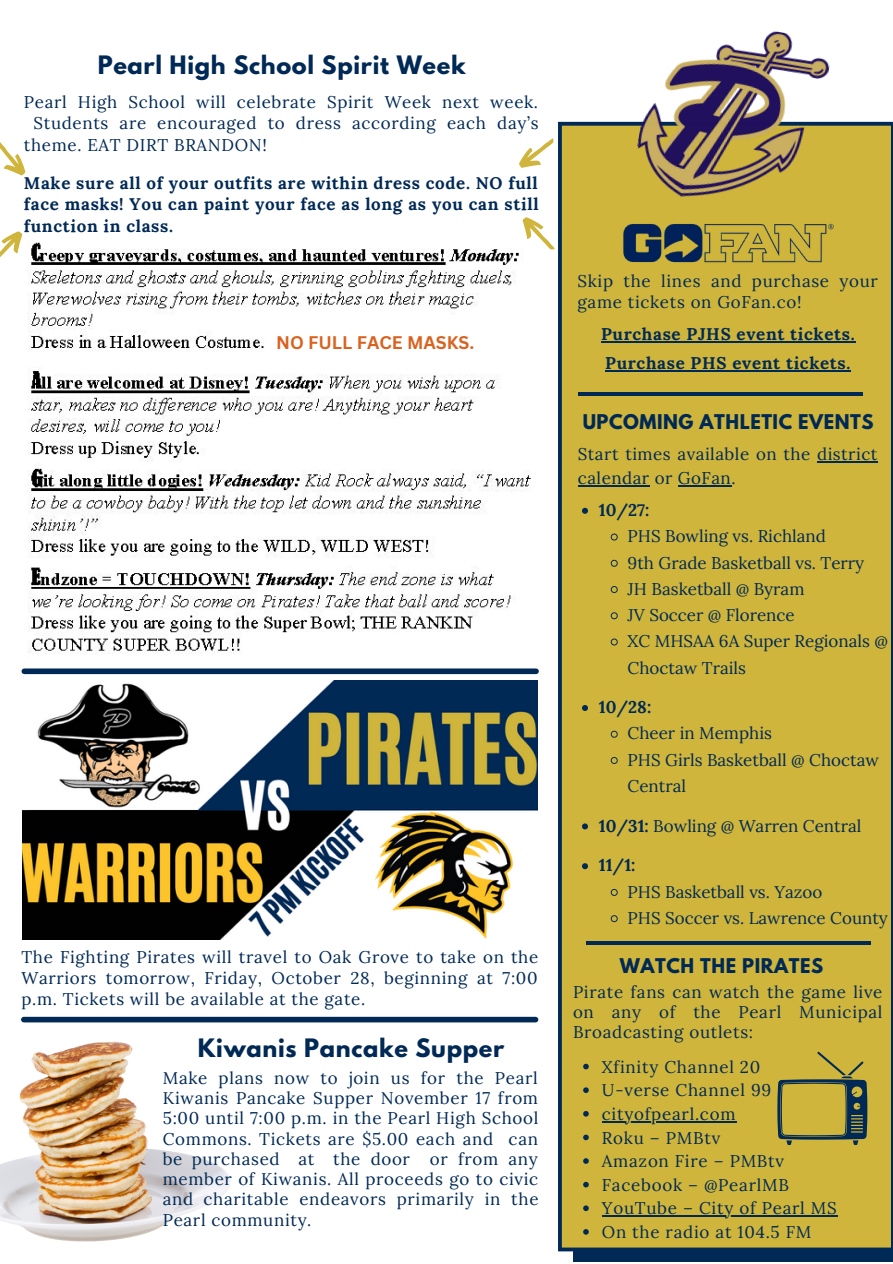
<style>
.page{position:relative;width:893px;height:1264px;background:#fff}
.page>*{position:absolute;margin:0;border:0;box-sizing:border-box;transform-origin:0 0}
.t1{font:700 22.5px "League Spartan";letter-spacing:.03em;color:#002955}
.t2{font:700 18px "League Spartan";letter-spacing:.03em;color:#002955}
.t3{font:700 17.85px "Canva Sans";color:#da6220}
.t4{font:16.95px/20.2px "Lora";letter-spacing:.04em;color:#002955}
.t5{font:16.95px/26.2px "Lora";color:#002955}
.t6{font:700 16.95px/21.3px "Lora";letter-spacing:.04em;color:#002955}
.s1{font-weight:700}
</style>
<div class="page">
<div style="left:558px;top:122px;width:334px;height:1129px;background:#cfb53b"></div>
<img style="left:630px;top:31px;width:203px;height:187px">
<hr style="left:578px;top:392px;width:285px;height:3px;background:#002955">
<img style="left:619px;top:218px;width:218px;height:53px">
<hr style="left:586px;top:941px;width:284px;height:4px;background:#002955">
<img style="left:23px;top:681px;width:514px;height:258px">
<div style="left:24px;top:668px;width:512px;height:6px;background:#002955"></div>
<svg style="left:583px;top:1063px;width:5px;height:6px"></svg>
<svg style="left:583px;top:1087px;width:5px;height:5px"></svg>
<svg style="left:583px;top:1110px;width:5px;height:6px"></svg>
<hr style="left:601px;top:1121px;width:135px;height:1px;background:#002955">
<svg style="left:583px;top:1134px;width:5px;height:6px"></svg>
<svg style="left:583px;top:1158px;width:5px;height:5px"></svg>
<svg style="left:583px;top:1181px;width:5px;height:6px"></svg>
<svg style="left:583px;top:1205px;width:5px;height:5px"></svg>
<hr style="left:601px;top:1215px;width:236px;height:1px;background:#002955">
<svg style="left:583px;top:1228px;width:5px;height:6px"></svg>
<svg style="left:777px;top:1051px;width:90px;height:93px;background:#9e9441"></svg>
<div style="left:24px;top:1016px;width:511px;height:6px;background:#002955"></div>
<img style="left:0;top:1041px;width:230px;height:201px">
<img style="left:28px;top:242px;width:503px;height:411px">
<svg style="left:0;top:142px;width:26px;height:34px"></svg>
<hr style="left:601px;top:341px;width:254px;height:2px;background:#002955">
<hr style="left:605px;top:370px;width:246px;height:1px;background:#002955">
<hr style="left:817px;top:461px;width:60px;height:2px;background:#002955">
<hr style="left:578px;top:485px;width:71px;height:1px;background:#002955">
<hr style="left:677px;top:485px;width:54px;height:1px;background:#002955">
<svg style="left:582px;top:508px;width:6px;height:6px"></svg>
<svg style="left:610px;top:533px;width:8px;height:8px"></svg>
<svg style="left:610px;top:559px;width:8px;height:8px"></svg>
<svg style="left:610px;top:585px;width:8px;height:8px"></svg>
<svg style="left:610px;top:612px;width:8px;height:7px"></svg>
<svg style="left:610px;top:638px;width:8px;height:8px"></svg>
<svg style="left:582px;top:705px;width:6px;height:6px"></svg>
<svg style="left:610px;top:730px;width:8px;height:8px"></svg>
<svg style="left:610px;top:756px;width:8px;height:8px"></svg>
<svg style="left:582px;top:823px;width:6px;height:6px"></svg>
<svg style="left:582px;top:863px;width:6px;height:6px"></svg>
<svg style="left:610px;top:888px;width:8px;height:8px"></svg>
<svg style="left:610px;top:914px;width:8px;height:8px"></svg>
<svg style="left:0;top:231px;width:30px;height:40px"></svg>
<svg style="left:519px;top:132px;width:42px;height:44px"></svg>
<svg style="left:515px;top:213px;width:45px;height:44px"></svg>
<h1 class="t1" style="left:98px;top:54px;width:369px">Pearl High School Spirit Week</h1>
<p class="t4" style="left:24px;top:91px;width:515px">Pearl High School will celebrate Spirit Week next week.</p>
<p class="t4" style="left:34px;top:113px;width:506px">Students are encouraged to dress according each day’s</p>
<p class="t4" style="left:24px;top:134px;width:244px">theme. EAT DIRT BRANDON!</p>
<p class="t6" style="left:24px;top:172px;width:516px;text-align:justify">Make sure all of your outfits are within dress code. NO full face masks! You can paint your face as long as you can still function in class.</p>
<p class="t3" style="left:276px;top:329px;width:199px">NO FULL FACE MASKS.</p>
<p class="t4" style="left:577px;top:271px;width:302px;line-height:21px">Skip the lines and purchase your game tickets on GoFan.co!</p>
<p class="t6" style="left:601px;top:320px;width:255px;line-height:28.5px">Purchase PJHS event tickets.<br>Purchase PHS event tickets.</p>
<p class="t2" style="left:582px;top:412px;width:292px">UPCOMING ATHLETIC EVENTS</p>
<p class="t4" style="left:578px;top:442px;width:301px;line-height:23.5px">Start times available on the district calendar or GoFan.</p>
<p class="t6" style="left:598px;top:499px;width:52px">10/27:</p>
<p class="t5" style="left:627px;top:523px;width:262px">PHS Bowling vs. Richland<br>9th Grade Basketball vs. Terry<br>JH Basketball @ Byram<br>JV Soccer @ Florence<br>XC MHSAA 6A Super Regionals @<br>Choctaw Trails</p>
<p class="t6" style="left:598px;top:696px;width:54px">10/28:</p>
<p class="t5" style="left:627px;top:720px;width:253px">Cheer in Memphis<br>PHS Girls Basketball @ Choctaw<br>Central</p>
<p class="t5" style="left:598px;top:812px;width:264px"><span class="s1">10/31:</span> Bowling @ Warren Central</p>
<p class="t6" style="left:598px;top:854px;width:38px">11/1:</p>
<p class="t5" style="left:627px;top:878px;width:262px">PHS Basketball vs. Yazoo<br>PHS Soccer vs. Lawrence County</p>
<p class="t4" style="left:21px;top:945px;width:518px;line-height:21.3px;text-align:justify">The Fighting Pirates will travel to Oak Grove to take on the Warriors tomorrow, Friday, October 28, beginning at 7:00 p.m. Tickets will be available at the gate.</p>
<p class="t2" style="left:619px;top:956px;width:205px">WATCH THE PIRATES</p>
<h1 class="t1" style="left:198px;top:1037px;width:308px">Kiwanis Pancake Supper</h1>
<p class="t4" style="left:163px;top:1067px;width:377px;text-align:justify">Make plans now to join us for the Pearl Kiwanis Pancake Supper November 17 from 5:00 until 7:00 p.m. in the Pearl High School Commons. Tickets are $5.00 each and can be purchased at the door or from any member of Kiwanis. All proceeds go to civic and charitable endeavors primarily in the Pearl community.</p>
<p class="t4" style="left:573px;top:981px;width:311px;text-align:justify">Pirate fans can watch the game live on any of the Pearl Municipal Broadcasting outlets:</p>
<p class="t4" style="left:601px;top:1054px;width:236px;line-height:23.5px">Xfinity Channel 20<br>U-verse Channel 99 cityofpearl.com<br>Roku – PMBtv<br>Amazon Fire – PMBtv<br>Facebook – @PearlMB<br>YouTube – City of Pearl MS<br>On the radio at 104.5 FM</p>
</div>
